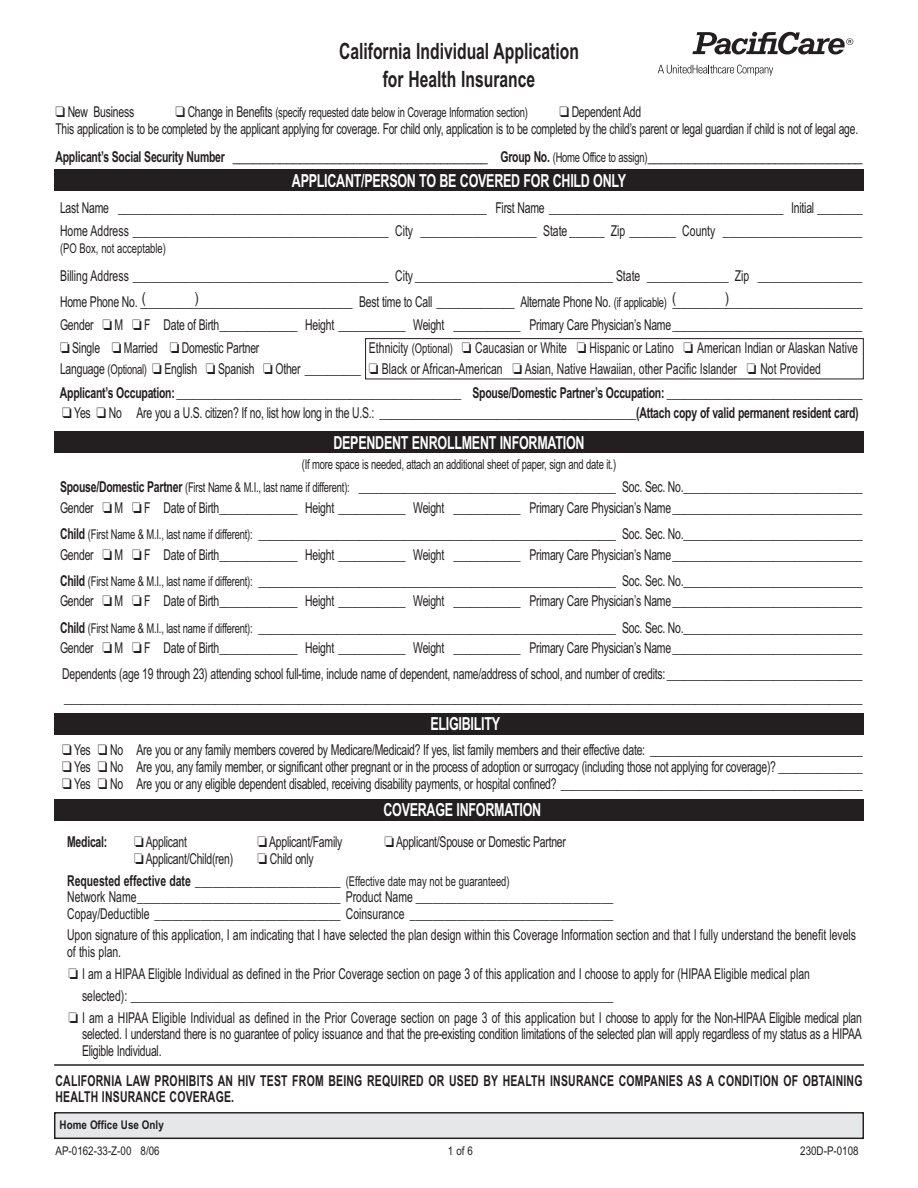
<style>
.page{position:relative;width:918px;height:1188px;background:#fff}
.page>*{position:absolute;margin:0;border:0;box-sizing:border-box;transform-origin:0 0}
.t1{font:700 22.5px/28.5px "Arial Narrow";color:#231f20;text-align:center;scale:.85 1}
.t2{font:700 18px "Arial Narrow";letter-spacing:-.02em;color:#fff;scale:.85 1}
.t3{font:15px/20.7px "Arial Narrow";letter-spacing:-.02em;color:#231f20;scale:.85 1}
.t4{font:15px/23.4px "Arial Narrow";color:#231f20;scale:.85 1}
.t5{font:700 15px "Arial Narrow";letter-spacing:-.02em;color:#231f20;scale:.85 1}
.t6{font:15px "Arial Narrow";letter-spacing:.005em;color:#231f20;scale:.85 1}
.t7{font:700 15px/16.5px "Arial Narrow";letter-spacing:.02em;color:#231f20;scale:.85 1}
.t8{font:700 15px/21.9px "Arial Narrow";color:#231f20;text-align:center;scale:.85 1}
.t9{font:15px "Arial Narrow";letter-spacing:-.02em;color:#231f20}
.t10{font:13.5px "Arial Narrow";letter-spacing:-.02em;color:#231f20;scale:.85 1}
.t11{font:13.5px "Arial Narrow";color:#231f20;scale:.85 1}
.t12{font:12px "Arial Narrow";color:#231f20}
.t13{font:700 12px "Arial Narrow";color:#231f20}
.s1{font-size:15px}
.s2{font-size:18px}
.s3{font-weight:400;font-size:13.5px}
.s4{font-weight:400;font-size:18px}
.s5{font-size:13.5px}
.s6{font-weight:700}
.s7{font-weight:400}
</style>
<div class="page">
<div style="left:55px;top:1114px;width:807px;height:24px;background:#e6e7e8"></div>
<div style="left:54px;top:1112px;width:810px;height:27px;border:2px solid #231f20"></div>
<svg style="left:692px;top:32px;width:161px;height:23px"></svg>
<svg style="left:658px;top:65px;width:115px;height:11px"></svg>
<div style="left:54px;top:169px;width:810px;height:22px;background:#231f20"></div>
<div style="left:54px;top:713px;width:810px;height:22px;background:#231f20"></div>
<div style="left:54px;top:799px;width:810px;height:22px;background:#231f20"></div>
<div style="left:54px;top:431px;width:810px;height:22px;background:#231f20"></div>
<hr style="left:54px;top:1064px;width:810px;height:2px;background:#231f20">
<div style="left:365px;top:338px;width:499px;height:41px;border:1px solid #231f20"></div>
<p class="t1" style="left:339px;top:39px;width:284px">California Individual Application for Health Insurance</p>
<p class="t3" style="left:56px;top:103px;width:94px">❑ New Business</p>
<p class="t10" style="left:176px;top:108px;width:416px">❑ <span class="s1">Change in Benefits</span> (specify requested date below in Coverage Information section)</p>
<p class="t3" style="left:56px;top:105px;width:946px;line-height:16.8px;text-indent:504px">❑ Dependent Add<br>This application is to be completed by the applicant applying for coverage. For child only, application is to be completed by the child’s parent or legal guardian if child is not of legal age.</p>
<p class="t5" style="left:56px;top:151px;width:951px">Applicant’s Social Security Number <span class="s2">______________________________________</span> Group No. <span class="s3">(Home Office to assign)</span><span class="s4">________________________________</span></p>
<p class="t2" style="left:292px;top:175px;width:395px">APPLICANT/PERSON TO BE COVERED FOR CHILD ONLY</p>
<p class="t4" style="left:60px;top:198px;width:946px">Last Name __________________________________________________________________ First Name __________________________________________ Initial ________<br>Home Address ____________________________________________ City ____________________ State ______ Zip ________ County ________________________</p>
<p class="t11" style="left:60px;top:243px;width:126px">(PO Box, not acceptable)</p>
<p class="t3" style="left:60px;top:264px;width:946px;line-height:26.1px">Billing Address ____________________________________________ City __________________________________ State ______________ Zip __________________<br>Home Phone No. ______________________________________ Best time to Call ______________ Alternate Phone No. <span class="s5">(if applicable)</span> __________________________________</p>
<p class="t3" style="left:60px;top:315px;width:946px;line-height:23.4px">Gender ❏ M ❏ F Date of Birth______________ Height ____________ Weight ____________ Primary Care Physician’s Name__________________________________ ❏ Single ❏ Married ❏ Domestic Partner</p>
<p class="t9" style="left:142px;top:292px;width:6px">(</p>
<p class="t9" style="left:195px;top:292px;width:6px">)</p>
<p class="t9" style="left:672px;top:292px;width:6px">(</p>
<p class="t9" style="left:725px;top:292px;width:6px">)</p>
<p class="t4" style="left:60px;top:339px;width:940px;line-height:20.7px;text-indent:309px">Ethnicity <span class="s5">(Optional)</span> ❏ Caucasian or White ❏ Hispanic or Latino ❏ American Indian or Alaskan Native<br>Language <span class="s5">(Optional)</span> ❏ English ❏ Spanish ❏ Other __________ ❏ Black or African-American ❏ Asian, Native Hawaiian, other Pacific Islander ❏ Not Provided</p>
<p class="t3" style="left:60px;top:383px;width:946px"><span class="s6">Applicant’s Occupation:</span> ___________________________________________________ <span class="s6">Spouse/Domestic Partner’s Occupation:</span> ___________________________________</p>
<p class="t3" style="left:62px;top:404px;width:939px">❑ Yes ❑ No Are you a U.S. citizen? If no, list how long in the U.S.: ______________________________________________<span class="s6">(Attach copy of valid permanent resident card)</span></p>
<p class="t2" style="left:333px;top:436px;width:297px">DEPENDENT ENROLLMENT INFORMATION</p>
<p class="t10" style="left:302px;top:459px;width:371px">(If more space is needed, attach an additional sheet of paper, sign and date it.)</p>
<p class="t3" style="left:60px;top:478px;width:946px"><span class="s6">Spouse/Domestic Partner</span> <span class="s5">(First Name &amp; M.I., last name if different):</span> <span class="s6">______________________________________________</span> Soc. Sec. No.<span class="s6">________________________________<br></span>Gender ❏ M ❏ F Date of Birth______________ Height ____________ Weight ____________ Primary Care Physician’s Name__________________________________</p>
<p class="t3" style="left:60px;top:525px;width:946px"><span class="s6">Child</span> <span class="s5">(First Name &amp; M.I., last name if different):</span> <span class="s6">________________________________________________________________</span> Soc. Sec. No.<span class="s6">________________________________<br></span>Gender ❏ M ❏ F Date of Birth______________ Height ____________ Weight ____________ Primary Care Physician’s Name__________________________________</p>
<p class="t3" style="left:60px;top:572px;width:946px"><span class="s6">Child</span> <span class="s5">(First Name &amp; M.I., last name if different):</span> <span class="s6">________________________________________________________________</span> Soc. Sec. No.<span class="s6">________________________________<br></span>Gender ❏ M ❏ F Date of Birth______________ Height ____________ Weight ____________ Primary Care Physician’s Name__________________________________</p>
<p class="t3" style="left:60px;top:618px;width:946px"><span class="s6">Child</span> <span class="s5">(First Name &amp; M.I., last name if different):</span> <span class="s6">________________________________________________________________</span> Soc. Sec. No.<span class="s6">________________________________<br></span>Gender ❏ M ❏ F Date of Birth______________ Height ____________ Weight ____________ Primary Care Physician’s Name__________________________________</p>
<p class="t3" style="left:62px;top:664px;width:943px;line-height:23.4px">Dependents (age 19 through 23) attending school full-time, include name of dependent, name/address of school, and number of credits: ___________________________________ _______________________________________________________________________________________________________________________________________________</p>
<p class="t2" style="left:430px;top:718px;width:84px">ELIGIBILITY</p>
<p class="t3" style="left:62px;top:741px;width:943px">❑ Yes ❑ No Are you or any family members covered by Medicare/Medicaid? If yes, list family members and their effective date: ______________________________________</p>
<p class="t3" style="left:62px;top:758px;width:943px">❑ Yes ❑ No Are you, any family member, or significant other pregnant or in the process of adoption or surrogacy (including those not applying for coverage)? _______________</p>
<p class="t3" style="left:62px;top:774px;width:943px">❑ Yes ❑ No Are you or any eligible dependent disabled, receiving disability payments, or hospital confined? ______________________________________________________</p>
<p class="t2" style="left:383px;top:803px;width:187px">COVERAGE INFORMATION</p>
<p class="t5" style="left:67px;top:836px;width:49px">Medical:</p>
<p class="t3" style="left:134px;top:833px;width:64px">❏ Applicant</p>
<p class="t3" style="left:258px;top:833px;width:101px">❏ Applicant/Family</p>
<p class="t3" style="left:384px;top:833px;width:215px">❏ Applicant/Spouse or Domestic Partner</p>
<p class="t3" style="left:134px;top:850px;width:118px">❏ Applicant/Child(ren)</p>
<p class="t8" style="left:67px;top:849px;width:522px">❏ <span class="s7">Child only<br></span>Requested effective date _________________________ <span class="s3">(Effective date may not be guaranteed)</span></p>
<p class="t4" style="left:67px;top:890px;width:644px;line-height:16.5px">Network Name___________________________________ Product Name __________________________________<br>Copay/Deductible ________________________________ Coinsurance ___________________________________</p>
<p class="t3" style="left:67px;top:928px;width:930px;line-height:16.5px">Upon signature of this application, I am indicating that I have selected the plan design within this Coverage Information section and that I fully understand the benefit levels of this plan.</p>
<p class="t4" style="left:69px;top:963px;width:874px">❏ I am a HIPAA Eligible Individual as defined in the Prior Coverage section on page 3 of this application and I choose to apply for (HIPAA Eligible medical plan</p>
<p class="t4" style="left:82px;top:985px;width:627px">selected): ___________________________________________________________________________________</p>
<p class="t6" style="left:69px;top:1012px;width:935px">❏ I am a HIPAA Eligible Individual as defined in the Prior Coverage section on page 3 of this application but I choose to apply for the Non-HIPAA Eligible medical plan</p>
<p class="t3" style="left:82px;top:1027px;width:919px;line-height:16.5px">selected. I understand there is no guarantee of policy issuance and that the pre-existing condition limitations of the selected plan will apply regardless of my status as a HIPAA<br>Eligible Individual.</p>
<p class="t7" style="left:55px;top:1074px;width:951px">CALIFORNIA LAW PROHIBITS AN HIV TEST FROM BEING REQUIRED OR USED BY HEALTH INSURANCE COMPANIES AS A CONDITION OF OBTAINING<br>HEALTH INSURANCE COVERAGE.</p>
<p class="t13" style="left:60px;top:1120px;width:106px">Home Office Use Only</p>
<p class="t12" style="left:56px;top:1146px;width:106px">AP-0162-33-Z-00 8/06</p>
<p class="t12" style="left:448px;top:1146px;width:27px">1 of 6</p>
<p class="t12" style="left:800px;top:1146px;width:60px">230D-P-0108</p>
</div>
